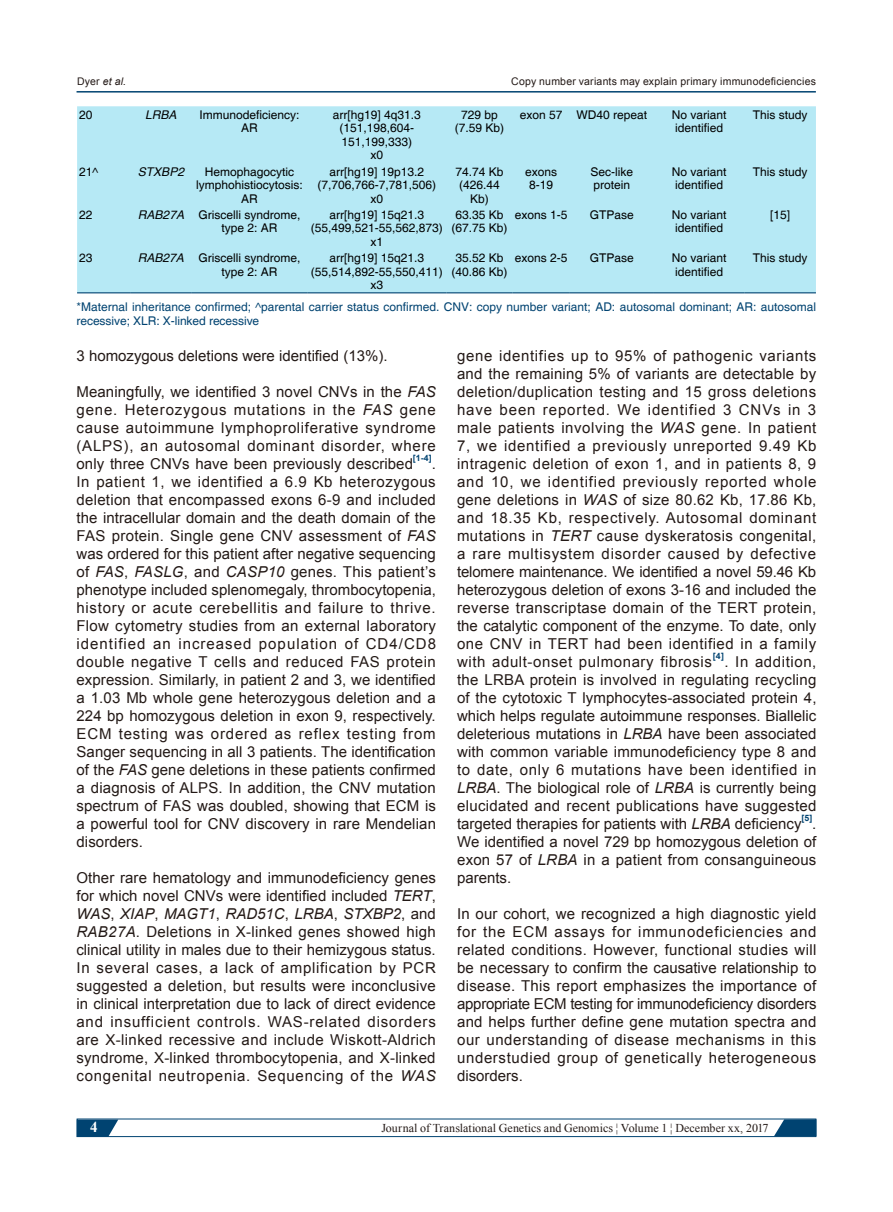
<style>
.page{position:relative;width:893px;height:1212px;background:#fff}
.page>*{position:absolute;margin:0;border:0;box-sizing:border-box;transform-origin:0 0}
.t1{font:15px/18px "Arial";letter-spacing:.01em;color:#231916;text-align:justify}
.t2{font:700 15px "Times New Roman";color:#fff}
.t3{font:12px/13.5px "Helvetica";color:#000;text-align:center}
.t4{font:12px/13.5px "Helvetica";color:#004371}
.t5{font:12px "Times New Roman";color:#231916}
.t6{font:italic 12px "Helvetica";color:#000}
.t7{font:10.5px "Arial";letter-spacing:.02em;color:#231916}
.t8{font:italic 10.5px "Arial";color:#231916}
.t9{font:700 8.7px "Arial";color:#004371}
.s1{font-style:normal}
.s2{font-style:italic}
</style>
<div class="page">
<svg style="left:79px;top:1120px;width:39px;height:15px"></svg>
<div style="left:77px;top:1118px;width:739px;height:19px;border:1px solid #004371"></div>
<hr style="left:77px;top:91px;width:739px;height:2px;background:#004371">
<svg style="left:774px;top:1119px;width:42px;height:17px"></svg>
<div style="left:77px;top:106px;width:739px;height:186px;background:#b6e9f5"></div>
<hr style="left:77px;top:292px;width:53px;height:1px;background:#004371">
<hr style="left:130px;top:292px;width:62px;height:1px;background:#004371">
<hr style="left:192px;top:292px;width:115px;height:1px;background:#004371">
<hr style="left:307px;top:292px;width:139px;height:1px;background:#004371">
<hr style="left:446px;top:292px;width:67px;height:1px;background:#004371">
<hr style="left:513px;top:292px;width:57px;height:1px;background:#004371">
<hr style="left:570px;top:292px;width:84px;height:1px;background:#004371">
<hr style="left:654px;top:292px;width:90px;height:1px;background:#004371">
<hr style="left:744px;top:292px;width:72px;height:1px;background:#004371">
<p class="t8" style="left:77px;top:75px;width:51px"><span class="s1">Dyer</span> et al.</p>
<p class="t7" style="left:511px;top:74px;width:306px">Copy number variants may explain primary immunodeficiencies</p>
<p class="t3" style="left:79px;top:108px;width:15px">20</p>
<p class="t6" style="left:145px;top:108px;width:33px">LRBA</p>
<p class="t3" style="left:199px;top:108px;width:102px">Immunodeficiency:<br>AR</p>
<p class="t3" style="left:333px;top:108px;width:90px">arr[hg19] 4q31.3 (151,198,604-<br>151,199,333)<br>x0</p>
<p class="t3" style="left:455px;top:108px;width:51px">729 bp (7.59 Kb)</p>
<p class="t3" style="left:520px;top:108px;width:129px">exon 57 WD40 repeat</p>
<p class="t3" style="left:672px;top:108px;width:56px;text-align:left">No variant identified</p>
<p class="t3" style="left:753px;top:108px;width:56px">This study</p>
<p class="t3" style="left:79px;top:165px;width:20px">21^</p>
<p class="t6" style="left:138px;top:164px;width:48px">STXBP2</p>
<p class="t3" style="left:196px;top:165px;width:108px">Hemophagocytic lymphohistiocytosis:<br>AR</p>
<p class="t3" style="left:317px;top:165px;width:120px">arr[hg19] 19p13.2 (7,706,766-7,781,506) x0</p>
<p class="t3" style="left:455px;top:165px;width:50px">74.74 Kb (426.44<br>Kb)</p>
<p class="t3" style="left:525px;top:165px;width:34px">exons<br>8-19</p>
<p class="t3" style="left:591px;top:165px;width:44px;text-align:left">Sec-like protein</p>
<p class="t3" style="left:672px;top:165px;width:56px;text-align:left">No variant identified</p>
<p class="t3" style="left:753px;top:165px;width:56px">This study</p>
<p class="t3" style="left:79px;top:208px;width:15px">22</p>
<p class="t3" style="left:222px;top:208px;width:81px;text-align:left;text-indent:-84px"><span class="s2">RAB27A</span> Griscelli syndrome, type 2: AR</p>
<p class="t3" style="left:311px;top:208px;width:134px">arr[hg19] 15q21.3 (55,499,521-55,562,873) x1</p>
<p class="t3" style="left:452px;top:208px;width:58px">63.35 Kb (67.75 Kb)</p>
<p class="t3" style="left:515px;top:208px;width:54px">exons 1-5</p>
<p class="t3" style="left:590px;top:208px;width:46px">GTPase</p>
<p class="t3" style="left:672px;top:208px;width:56px;text-align:left">No variant identified</p>
<p class="t3" style="left:770px;top:208px;width:22px">[15]</p>
<p class="t3" style="left:79px;top:251px;width:15px">23</p>
<p class="t3" style="left:222px;top:251px;width:81px;text-align:left;text-indent:-84px"><span class="s2">RAB27A</span> Griscelli syndrome, type 2: AR</p>
<p class="t3" style="left:311px;top:251px;width:134px">arr[hg19] 15q21.3 (55,514,892-55,550,411) x3</p>
<p class="t3" style="left:452px;top:251px;width:58px">35.52 Kb (40.86 Kb)</p>
<p class="t3" style="left:515px;top:251px;width:54px">exons 2-5</p>
<p class="t3" style="left:590px;top:251px;width:46px">GTPase</p>
<p class="t3" style="left:672px;top:251px;width:56px;text-align:left">No variant identified</p>
<p class="t3" style="left:753px;top:251px;width:56px">This study</p>
<p class="t4" style="left:77px;top:301px;width:741px">*Maternal inheritance confirmed; ^parental carrier status confirmed. CNV: copy number variant; AD: autosomal dominant; AR: autosomal recessive; XLR: X-linked recessive</p>
<p class="t1" style="left:77px;top:346px;width:312px">3 homozygous deletions were identified (13%).</p>
<p class="t1" style="left:77px;top:382px;width:361px">Meaningfully, we identified 3 novel CNVs in the <span class="s2">FAS </span>gene. Heterozygous mutations in the <span class="s2">FAS</span> gene cause autoimmune lymphoproliferative syndrome (ALPS), an autosomal dominant disorder, where only three CNVs have been previously described</p>
<p class="t9" style="left:413px;top:452px;width:20px">[1-4]</p>
<p class="t1" style="left:77px;top:454px;width:361px;text-indent:355px">.<br>In patient 1, we identified a 6.9 Kb heterozygous deletion that encompassed exons 6-9 and included the intracellular domain and the death domain of the FAS protein. Single gene CNV assessment of <span class="s2">FAS </span>was ordered for this patient after negative sequencing of <span class="s2">FAS</span>, <span class="s2">FASLG</span>, and <span class="s2">CASP10</span> genes. This patient’s phenotype included splenomegaly, thrombocytopenia, history or acute cerebellitis and failure to thrive.<br>Flow cytometry studies from an external laboratory identified an increased population of CD4/CD8 double negative T cells and reduced FAS protein expression. Similarly, in patient 2 and 3, we identified a 1.03 Mb whole gene heterozygous deletion and a 224 bp homozygous deletion in exon 9, respectively.<br>ECM testing was ordered as reflex testing from Sanger sequencing in all 3 patients. The identification of the <span class="s2">FAS</span> gene deletions in these patients confirmed a diagnosis of ALPS. In addition, the CNV mutation spectrum of FAS was doubled, showing that ECM is a powerful tool for CNV discovery in rare Mendelian disorders.</p>
<p class="t1" style="left:76px;top:868px;width:361px">Other rare hematology and immunodeficiency genes for which novel CNVs were identified included <span class="s2">TERT</span>, <span class="s2">WAS</span>, <span class="s2">XIAP</span>, <span class="s2">MAGT1</span>, <span class="s2">RAD51C</span>, <span class="s2">LRBA</span>, <span class="s2">STXBP2</span>, and <span class="s2">RAB27A</span>. Deletions in X-linked genes showed high clinical utility in males due to their hemizygous status.<br>In several cases, a lack of amplification by PCR suggested a deletion, but results were inconclusive in clinical interpretation due to lack of direct evidence and insufficient controls. WAS-related disorders are X-linked recessive and include Wiskott-Aldrich syndrome, X-linked thrombocytopenia, and X-linked congenital neutropenia. Sequencing of the <span class="s2">WAS</span></p>
<p class="t1" style="left:457px;top:346px;width:361px">gene identifies up to 95% of pathogenic variants and the remaining 5% of variants are detectable by deletion/duplication testing and 15 gross deletions have been reported. We identified 3 CNVs in 3 male patients involving the <span class="s2">WAS</span> gene. In patient 7, we identified a previously unreported 9.49 Kb intragenic deletion of exon 1, and in patients 8, 9 and 10, we identified previously reported whole gene deletions in <span class="s2">WAS</span> of size 80.62 Kb, 17.86 Kb, and 18.35 Kb, respectively. Autosomal dominant mutations in <span class="s2">TERT</span> cause dyskeratosis congenital, a rare multisystem disorder caused by defective telomere maintenance. We identified a novel 59.46 Kb heterozygous deletion of exons 3-16 and included the reverse transcriptase domain of the TERT protein, the catalytic component of the enzyme. To date, only one CNV in TERT had been identified in a family with adult-onset pulmonary fibrosis</p>
<p class="t9" style="left:713px;top:650px;width:13px">[4]</p>
<p class="t1" style="left:457px;top:652px;width:361px;text-indent:267px">. In addition, the LRBA protein is involved in regulating recycling of the cytotoxic T lymphocytes-associated protein 4, which helps regulate autoimmune responses. Biallelic deleterious mutations in <span class="s2">LRBA</span> have been associated with common variable immunodeficiency type 8 and to date, only 6 mutations have been identified in <span class="s2">LRBA</span>. The biological role of <span class="s2">LRBA</span> is currently being elucidated and recent publications have suggested targeted therapies for patients with <span class="s2">LRBA</span> deficiency</p>
<p class="t9" style="left:802px;top:812px;width:12px">[5]</p>
<p class="t1" style="left:457px;top:814px;width:361px;text-indent:355px">.<br>We identified a novel 729 bp homozygous deletion of exon 57 of <span class="s2">LRBA</span> in a patient from consanguineous parents.</p>
<p class="t1" style="left:457px;top:904px;width:361px">In our cohort, we recognized a high diagnostic yield for the ECM assays for immunodeficiencies and related conditions. However, functional studies will be necessary to confirm the causative relationship to disease. This report emphasizes the importance of appropriate ECM testing for immunodeficiency disorders and helps further define gene mutation spectra and our understanding of disease mechanisms in this understudied group of genetically heterogeneous disorders.</p>
<p class="t2" style="left:90px;top:1116px;width:9px">4</p>
<p class="t5" style="left:381px;top:1119px;width:388px">Journal of Translational Genetics and Genomics ¦ Volume 1 ¦ December xx, 2017</p>
</div>
